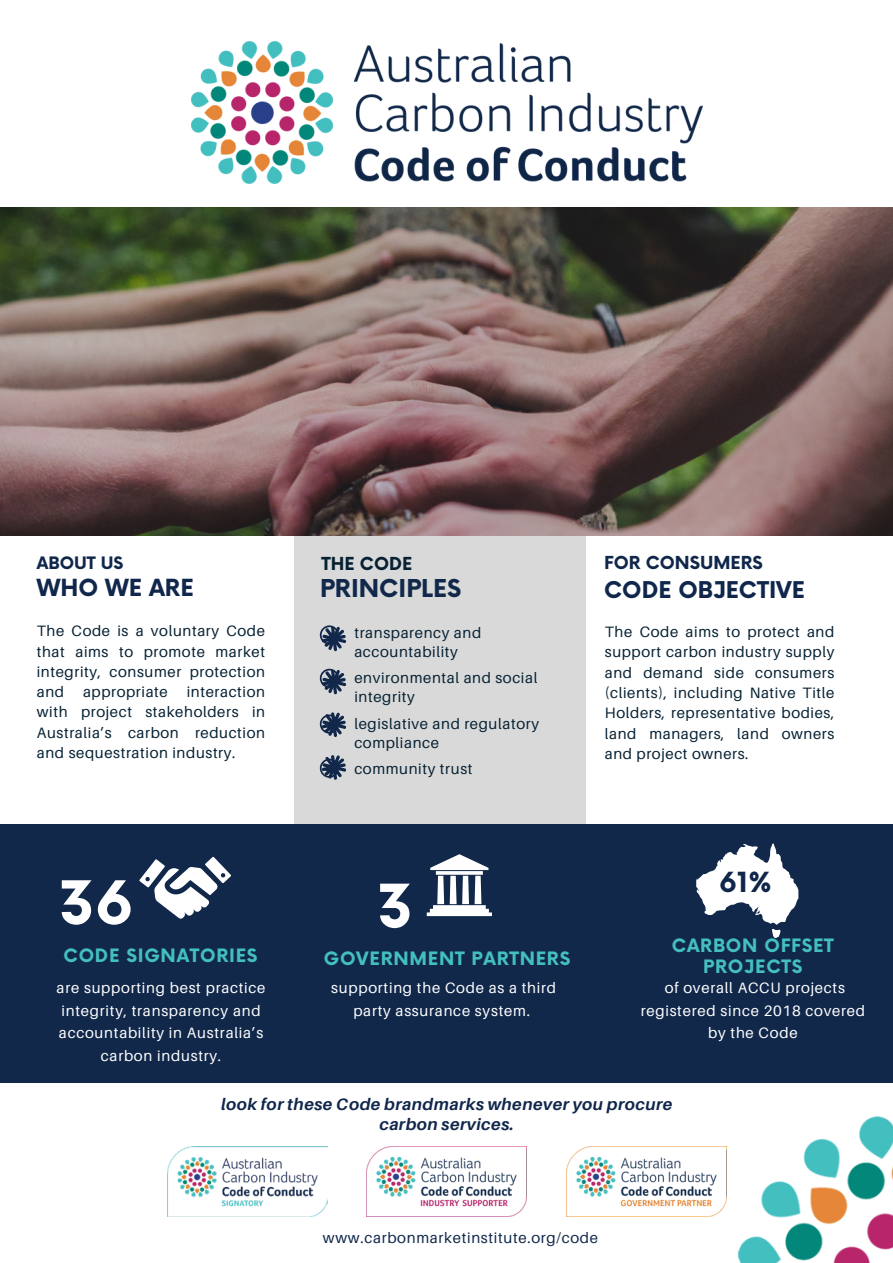
<style>
.page{position:relative;width:893px;height:1263px;background:#fff}
.page>*{position:absolute;margin:0;border:0;box-sizing:border-box;transform-origin:0 0}
.t1{font:700 58.5px "Now";color:#fff}
.t2{font:700 27px "Now";color:#10274b}
.t3{font:700 24px "Now";color:#11284b}
.t4{font:700 22.95px "Now";color:#10274b}
.t5{font:700 22.5px "Now";color:#10274b}
.t6{font:700 18px/20.2px "Now";letter-spacing:.04em;color:#43bfc0;text-align:center}
.t7{font:700 17.4px "Now";color:#10274b}
.t8{font:700 17.4px "Now";color:#062133}
.t9{font:700 16.8px "Now";color:#10274b}
.t10{font:italic 700 16.5px/20.2px "Aileron";letter-spacing:.03em;color:#10274b;text-align:center}
.t11{font:15px/20.2px "Aileron";letter-spacing:.04em;color:#062133;text-align:justify}
.t12{font:15px/22.5px "Aileron";letter-spacing:.05em;color:#fff;text-align:center}
.t13{font:15px "Aileron";letter-spacing:.045em;color:#10274b}
</style>
<div class="page">
<div style="left:294px;top:515px;width:291px;height:309px;background:#d9d9d9"></div>
<img style="left:0;top:207px;width:893px;height:328px">
<div style="left:0;top:824px;width:893px;height:259px;background:#11284b"></div>
<img style="left:191px;top:42px;width:511px;height:142px">
<svg style="left:696px;top:843px;width:102px;height:95px"></svg>
<svg style="left:139px;top:857px;width:92px;height:62px"></svg>
<svg style="left:427px;top:854px;width:65px;height:62px"></svg>
<img style="left:705px;top:1116px;width:188px;height:147px">
<img style="left:167px;top:1147px;width:160px;height:69px">
<img style="left:367px;top:1147px;width:160px;height:69px">
<img style="left:567px;top:1147px;width:159px;height:69px">
<svg style="left:320px;top:625px;width:27px;height:26px"></svg>
<svg style="left:320px;top:669px;width:27px;height:25px"></svg>
<svg style="left:320px;top:712px;width:27px;height:25px"></svg>
<svg style="left:320px;top:755px;width:27px;height:25px"></svg>
<p class="t9" style="left:37px;top:550px;width:88px">ABOUT US</p>
<h3 class="t4" style="left:37px;top:570px;width:158px">WHO WE ARE</h3>
<p class="t11" style="left:37px;top:621px;width:230px">The Code is a voluntary Code that aims to promote market integrity, consumer protection and</p>
<p class="t11" style="left:37px;top:682px;width:230px;text-indent:150px">interaction with project stakeholders in Australia’s carbon reduction and sequestration industry.</p>
<p class="t11" style="left:83px;top:682px;width:86px">appropriate</p>
<h1 class="t1" style="left:59px;top:859px;width:76px">36</h1>
<p class="t6" style="left:63px;top:945px;width:196px">CODE SIGNATORIES</p>
<p class="t12" style="left:57px;top:977px;width:210px">are supporting best practice integrity, transparency and accountability in Australia’s carbon industry.</p>
<p class="t8" style="left:322px;top:551px;width:92px">THE CODE</p>
<h3 class="t3" style="left:320px;top:570px;width:143px">PRINCIPLES</h3>
<p class="t11" style="left:354px;top:623px;width:128px;line-height:19px">transparency and accountability</p>
<p class="t11" style="left:354px;top:669px;width:185px;line-height:19px">environmental and social integrity</p>
<p class="t11" style="left:354px;top:714px;width:186px;line-height:19px">legislative and regulatory compliance</p>
<p class="t11" style="left:354px;top:759px;width:120px">community trust</p>
<p class="t7" style="left:604px;top:550px;width:160px">FOR CONSUMERS</p>
<h3 class="t5" style="left:604px;top:573px;width:202px">CODE OBJECTIVE</h3>
<p class="t11" style="left:605px;top:622px;width:231px">The Code aims to protect and support carbon industry supply and demand side consumers (clients), including Native Title Holders, representative bodies, land managers, land owners and project owners.</p>
<h1 class="t1" style="left:377px;top:863px;width:37px">3</h1>
<p class="t6" style="left:324px;top:948px;width:248px">GOVERNMENT PARTNERS</p>
<h2 class="t2" style="left:719px;top:862px;width:54px">61%</h2>
<p class="t6" style="left:672px;top:935px;width:164px">CARBON OFFSET<br>PROJECTS</p>
<p class="t12" style="left:331px;top:977px;width:226px">supporting the Code as a third party assurance system.</p>
<p class="t12" style="left:641px;top:977px;width:226px">of overall ACCU projects registered since 2018 covered by the Code</p>
<p class="t10" style="left:221px;top:1094px;width:453px">look for these Code brandmarks whenever you procure carbon services.</p>
<p class="t13" style="left:323px;top:1229px;width:277px">www.carbonmarketinstitute.org/code</p>
</div>
